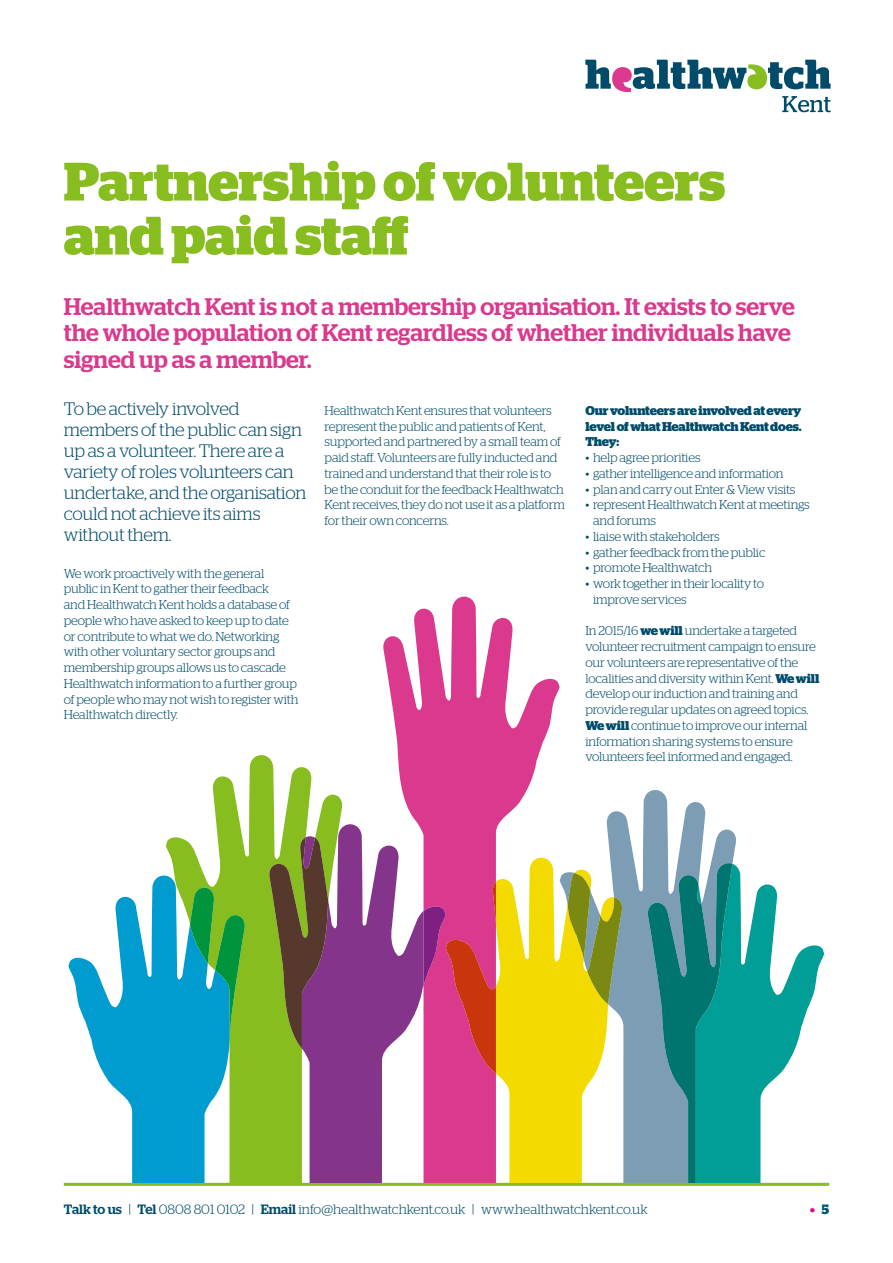
<style>
.page{position:relative;width:893px;height:1263px;background:#fff}
.page>*{position:absolute;margin:0;border:0;box-sizing:border-box;transform-origin:0 0}
.t1{font:700 54px/54px "Stag";letter-spacing:-.005em;color:#88bd1f}
.t2{font:500 24px/26.2px "Stag";color:#db398d}
.t3{font:300 18px/21px "Stag";letter-spacing:-.015em;color:#004b69}
.t4{font:300 13.5px "Stag";color:#004b69}
.t5{font:700 13.5px "Stag";color:#e70095}
.t6{font:300 12.75px/15.8px "Stag";letter-spacing:-.015em;color:#004b69}
.t7{font:700 12.75px/15.8px "Stag";letter-spacing:-.02em;color:#004b69;text-align:justify}
.s1{font-weight:700}
.s2{font-weight:500}
.s3{color:#00556f}
</style>
<div class="page">
<svg style="left:585px;top:60px;width:246px;height:52px"></svg>
<hr style="left:64px;top:1183px;width:765px;height:3px;background:#88bd1f">
<svg style="left:165px;top:755px;width:178px;height:428px;fill:#88bd1f"></svg>
<svg style="left:606px;top:790px;width:130px;height:393px;fill:#7c9db3"></svg>
<svg style="left:68px;top:875px;width:162px;height:308px;fill:#009bcf"></svg>
<svg style="left:190px;top:887px;width:56px;height:156px;background:#30a56c"></svg>
<svg style="left:383px;top:597px;width:177px;height:227px;fill:#db398d"></svg>
<svg style="left:268px;top:824px;width:355px;height:359px"></svg>
<svg style="left:647px;top:863px;width:177px;height:320px"></svg>
<h1 class="t1" style="left:64px;top:155px;width:663px">Partnership of volunteers and paid staff</h1>
<h2 class="t2" style="left:64px;top:293px;width:732px">Healthwatch Kent is not a membership organisation. It exists to serve the whole population of Kent regardless of whether individuals have signed up as a member.</h2>
<h3 class="t3" style="left:64px;top:398px;width:244px">To be actively involved members of the public can sign up as a volunteer. There are a variety of roles volunteers can undertake, and the organisation could not achieve its aims without them.</h3>
<p class="t6" style="left:64px;top:565px;width:236px">We work proactively with the general public in Kent to gather their feedback<br>and Healthwatch Kent holds a database of people who have asked to keep up to date or contribute to what we do. Networking with other voluntary sector groups and membership groups allows us to cascade Healthwatch information to a further group of people who may not wish to register with Healthwatch directly.</p>
<p class="t6" style="left:325px;top:402px;width:242px">Healthwatch Kent ensures that volunteers represent the public and patients of Kent, supported and partnered by a small team of paid staff. Volunteers are fully inducted and trained and understand that their role is to be the conduit for the feedback Healthwatch Kent receives, they do not use it as a platform for their own concerns.</p>
<p class="t7" style="left:585px;top:402px;width:218px">Our volunteers are involved at every level of what Healthwatch Kent does.<br>They:</p>
<p class="t6" style="left:585px;top:449px;width:117px">• help agree priorities</p>
<p class="t6" style="left:585px;top:465px;width:200px">• gather intelligence and information</p>
<p class="t6" style="left:585px;top:481px;width:212px">• plan and carry out Enter &amp; View visits</p>
<p class="t6" style="left:593px;top:497px;width:218px;text-indent:-8px">• represent Healthwatch Kent at meetings and forums</p>
<p class="t6" style="left:585px;top:528px;width:136px">• liaise with stakeholders</p>
<p class="t6" style="left:585px;top:544px;width:182px">• gather feedback from the public</p>
<p class="t6" style="left:585px;top:560px;width:128px">• promote Healthwatch</p>
<p class="t6" style="left:593px;top:575px;width:173px;text-indent:-8px">• work together in their locality to improve services</p>
<p class="t6" style="left:585px;top:623px;width:235px">In 2015/16 <span class="s1">we will</span> undertake a targeted volunteer recruitment campaign to ensure our volunteers are representative of the localities and diversity within Kent. <span class="s1">We will </span>develop our induction and training and provide regular updates on agreed topics.<br><span class="s1">We will</span> continue to improve our internal information sharing systems to ensure volunteers feel informed and engaged.</p>
<p class="t4" style="left:64px;top:1202px;width:585px"><span class="s2">Talk to us</span> | <span class="s2">Tel</span> 0808 801 0102 | <span class="s2">Email</span> info@healthwatchkent.co.uk | www.healthwatchkent.co.uk</p>
<p class="t5" style="left:810px;top:1201px;width:20px">• <span class="s3">5</span></p>
</div>
